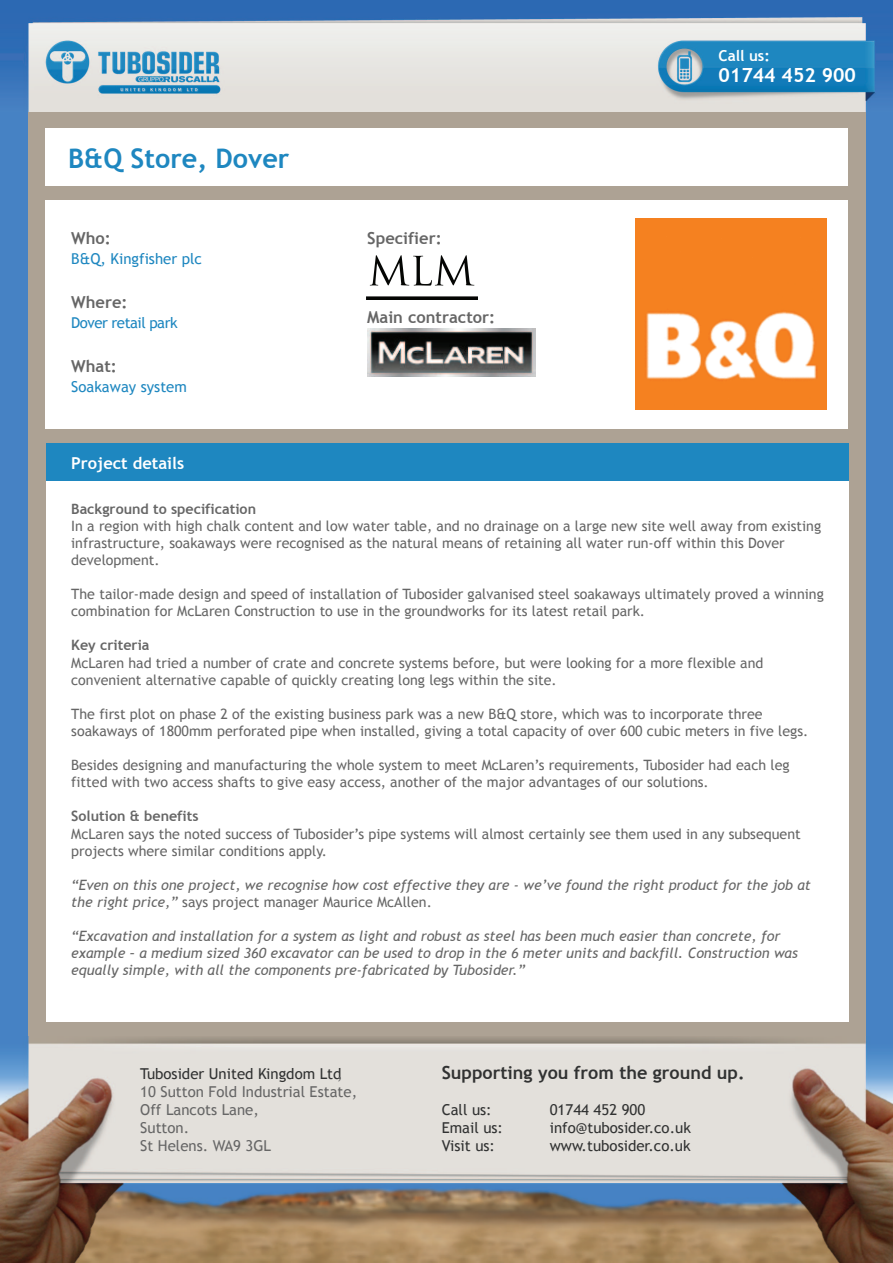
<style>
.page{position:relative;width:893px;height:1263px;background:#4682c4}
.page>*{position:absolute;margin:0;border:0;box-sizing:border-box;transform-origin:0 0}
.t1{font:700 27px "Trebuchet MS";color:#1e87c0}
.t2{font:700 19.5px "Trebuchet MS";color:#fff}
.t3{font:700 18px "Trebuchet MS";color:#313232}
.t4{font:700 16.5px "Trebuchet MS";color:#666}
.t5{font:700 16.5px "Trebuchet MS";color:#fff}
.t6{font:15px/18px "Trebuchet MS";color:#666}
.t7{font:15px "Trebuchet MS";color:#313232}
.t8{font:15px "Trebuchet MS";color:#1e87c0}
.t9{font:15px "Trebuchet MS";letter-spacing:-.03em;color:#1e87c0}
.t10{font:700 15px "Trebuchet MS";color:#fff}
.t11{font:14.25px/17.1px "Trebuchet MS";color:#666}
.t12{font:italic 14.25px/17.1px "Trebuchet MS";color:#666}
.t13{font:700 14.25px "Trebuchet MS";color:#666}
.s1{font-style:normal}
.s2{color:#313232}
</style>
<div class="page">
<div style="left:28px;top:1px;width:838px;height:1262px;background:#ada294"></div>
<img style="left:0;top:0;width:893px;height:112px">
<img style="left:0;top:1036px;width:893px;height:227px">
<div style="left:45px;top:128px;width:803px;height:57px;background:#fff"></div>
<div style="left:45px;top:200px;width:803px;height:228px;background:#fff"></div>
<img style="left:635px;top:219px;width:191px;height:191px">
<img style="left:366px;top:255px;width:111px;height:45px">
<img style="left:368px;top:328px;width:168px;height:48px">
<div style="left:46px;top:481px;width:802px;height:540px;background:#fff"></div>
<div style="left:46px;top:443px;width:802px;height:38px;background:#1e87c0"></div>
<h1 class="t1" style="left:68px;top:142px;width:223px">B&amp;Q Store, Dover</h1>
<p class="t4" style="left:71px;top:228px;width:41px">Who:</p>
<p class="t8" style="left:71px;top:250px;width:132px">B&amp;Q, Kingfisher plc</p>
<p class="t4" style="left:71px;top:292px;width:58px">Where:</p>
<p class="t9" style="left:71px;top:314px;width:108px">Dover retail park</p>
<p class="t4" style="left:71px;top:356px;width:47px">What:</p>
<p class="t8" style="left:71px;top:378px;width:117px">Soakaway system</p>
<p class="t5" style="left:71px;top:453px;width:114px">Project details</p>
<p class="t4" style="left:367px;top:228px;width:76px">Specifier:</p>
<p class="t4" style="left:367px;top:307px;width:130px">Main contractor:</p>
<p class="t10" style="left:718px;top:46px;width:53px">Call us:</p>
<h2 class="t2" style="left:718px;top:63px;width:139px">01744 452 900</h2>
<p class="t13" style="left:71px;top:500px;width:186px">Background to specification</p>
<p class="t11" style="left:71px;top:517px;width:751px">In a region with high chalk content and low water table, and no drainage on a large new site well away from existing infrastructure, soakaways were recognised as the natural means of retaining all water run-off within this Dover development.</p>
<p class="t11" style="left:71px;top:586px;width:754px">The tailor-made design and speed of installation of Tubosider galvanised steel soakaways ultimately proved a winning combination for McLaren Construction to use in the groundworks for its latest retail park.</p>
<p class="t13" style="left:71px;top:636px;width:80px">Key criteria</p>
<p class="t11" style="left:71px;top:654px;width:694px">McLaren had tried a number of crate and concrete systems before, but were looking for a more flexible and convenient alternative capable of quickly creating long legs within the site.</p>
<p class="t11" style="left:71px;top:705px;width:739px">The first plot on phase 2 of the existing business park was a new B&amp;Q store, which was to incorporate three soakaways of 1800mm perforated pipe when installed, giving a total capacity of over 600 cubic meters in five legs.</p>
<p class="t11" style="left:71px;top:757px;width:720px">Besides designing and manufacturing the whole system to meet McLaren’s requirements, Tubosider had each leg fitted with two access shafts to give easy access, another of the major advantages of our solutions.</p>
<p class="t13" style="left:71px;top:807px;width:129px">Solution &amp; benefits</p>
<p class="t11" style="left:71px;top:825px;width:731px">McLaren says the noted success of Tubosider’s pipe systems will almost certainly see them used in any subsequent projects where similar conditions apply.</p>
<p class="t12" style="left:71px;top:876px;width:741px">“Even on this one project, we recognise how cost effective they are - we’ve found the right product for the job at the right price,” <span class="s1">says project manager Maurice McAllen.</span></p>
<p class="t12" style="left:71px;top:928px;width:728px">“Excavation and installation for a system as light and robust as steel has been much easier than concrete, for example – a medium sized 360 excavator can be used to drop in the 6 meter units and backfill. Construction was equally simple, with all the components pre-fabricated by Tubosider.”</p>
<p class="t6" style="left:140px;top:1064px;width:218px"><span class="s2">Tubosider United Kingdom Ltd</span>,<br>10 Sutton Fold Industrial Estate,<br>Off Lancots Lane,<br>Sutton.<br>St Helens. WA9 3GL</p>
<p class="t3" style="left:442px;top:1061px;width:304px">Supporting you from the ground up.</p>
<p class="t7" style="left:442px;top:1100px;width:51px">Call us:</p>
<p class="t7" style="left:550px;top:1100px;width:97px">01744 452 900</p>
<p class="t7" style="left:442px;top:1118px;width:63px">Email us:</p>
<p class="t7" style="left:550px;top:1118px;width:143px">info@tubosider.co.uk</p>
<p class="t7" style="left:442px;top:1136px;width:55px">Visit us:</p>
<p class="t7" style="left:550px;top:1136px;width:142px">www.tubosider.co.uk</p>
</div>
